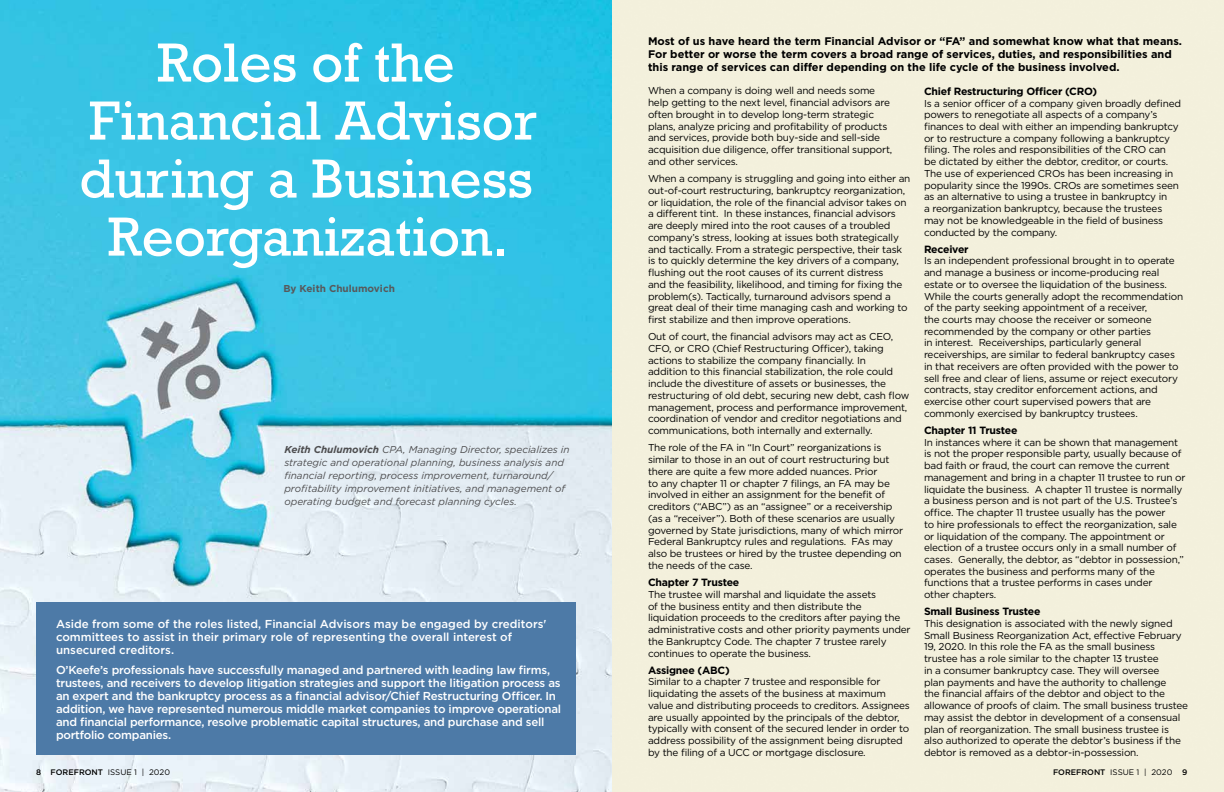
<style>
.page{position:relative;width:1224px;height:792px;background:#fff}
.page>*{position:absolute;margin:0;border:0;box-sizing:border-box;transform-origin:0 0}
.t1{font:56px/58px "Rockwell";color:#fff;text-align:center}
.t2{font:500 11.5px/13px "Gotham";letter-spacing:-.02em;color:#fff}
.t3{font:500 11.5px/13px "Gotham";color:#fff}
.t4{font:700 11px/13px "Gotham";color:#000}
.t5{font:700 10.5px "Gotham";letter-spacing:-.02em;color:#000}
.t6{font:10px/11.7px "Gotham";letter-spacing:-.02em;color:#000}
.t7{font:italic 10px/13px "Gotham";color:#4d4d4f}
.t8{font:700 10px "Gotham";color:#58595b}
.t9{font:8px "Gotham";color:#000}
.s1{font-weight:700}
.s2{font-weight:500}
</style>
<div class="page">
<img style="left:0;top:0;width:1224px;height:792px">
<div style="left:36px;top:602px;width:540px;height:153px;background:#4d7aa7"></div>
<h1 class="t1" style="left:79px;top:35px;width:459px">Roles of the<br>Financial Advisor during a Business<br>Reorganization.</h1>
<p class="t8" style="left:283px;top:282px;width:113px">By Keith Chulumovich</p>
<p class="t7" style="left:284px;top:443px;width:287px"><span class="s1">Keith Chulumovich</span> CPA, Managing Director, specializes in strategic and operational planning, business analysis and financial reporting, process improvement, turnaround/ profitability improvement initiatives, and management of operating budget and forecast planning cycles.</p>
<p class="t3" style="left:56px;top:618px;width:492px">Aside from some of the roles listed, Financial Advisors may be engaged by creditors' committees to assist in their primary role of representing the overall interest of unsecured creditors.</p>
<p class="t2" style="left:56px;top:664px;width:507px">O’Keefe’s professionals have successfully managed and partnered with leading law firms, trustees, and receivers to develop litigation strategies and support the litigation process as an expert and the bankruptcy process as a financial advisor/Chief Restructuring Officer. In addition, we have represented numerous middle market companies to improve operational and financial performance, resolve problematic capital structures, and purchase and sell portfolio companies.</p>
<p class="t4" style="left:648px;top:34px;width:536px">Most of us have heard the term Financial Advisor or “FA” and somewhat know what that means.<br>For better or worse the term covers a broad range of services, duties, and responsibilities and this range of services can differ depending on the life cycle of the business involved.</p>
<p class="t6" style="left:648px;top:85px;width:246px">When a company is doing well and needs some help getting to the next level, financial advisors are often brought in to develop long-term strategic plans, analyze pricing and profitability of products and services, provide both buy-side and sell-side acquisition due diligence, offer transitional support, and other services.</p>
<p class="t6" style="left:648px;top:172px;width:264px">When a company is struggling and going into either an out-of-court restructuring, bankruptcy reorganization, or liquidation, the role of the financial advisor takes on a different tint. In these instances, financial advisors are deeply mired into the root causes of a troubled company’s stress, looking at issues both strategically and tactically. From a strategic perspective, their task is to quickly determine the key drivers of a company, flushing out the root causes of its current distress<br>and the feasibility, likelihood, and timing for fixing the problem(s). Tactically, turnaround advisors spend a great deal of their time managing cash and working to first stabilize and then improve operations.</p>
<p class="t6" style="left:648px;top:331px;width:263px">Out of court, the financial advisors may act as CEO, CFO, or CRO (Chief Restructuring Officer), taking actions to stabilize the company financially. In<br>addition to this financial stabilization, the role could include the divestiture of assets or businesses, the restructuring of old debt, securing new debt, cash flow management, process and performance improvement, coordination of vendor and creditor negotiations and communications, both internally and externally.</p>
<p class="t6" style="left:648px;top:442px;width:257px">The role of the FA in “In Court” reorganizations is similar to those in an out of court restructuring but there are quite a few more added nuances. Prior<br>to any chapter 11 or chapter 7 filings, an FA may be involved in either an assignment for the benefit of creditors (“ABC”) as an “assignee” or a receivership (as a “receiver”). Both of these scenarios are usually governed by State jurisdictions, many of which mirror Federal Bankruptcy rules and regulations. FAs may also be trustees or hired by the trustee depending on the needs of the case.</p>
<p class="t5" style="left:648px;top:575px;width:93px">Chapter 7 Trustee</p>
<p class="t6" style="left:648px;top:588px;width:264px">The trustee will marshal and liquidate the assets<br>of the business entity and then distribute the liquidation proceeds to the creditors after paying the administrative costs and other priority payments under the Bankruptcy Code. The chapter 7 trustee rarely continues to operate the business.</p>
<p class="t5" style="left:648px;top:663px;width:83px">Assignee (ABC)</p>
<p class="t6" style="left:648px;top:676px;width:263px">Similar to a chapter 7 trustee and responsible for liquidating the assets of the business at maximum value and distributing proceeds to creditors. Assignees are usually appointed by the principals of the debtor, typically with consent of the secured lender in order to address possibility of the assignment being disrupted by the filing of a UCC or mortgage disclosure.</p>
<p class="t5" style="left:924px;top:84px;width:175px">Chief Restructuring Officer (CRO)</p>
<p class="t6" style="left:924px;top:97px;width:259px">Is a senior officer of a company given broadly defined powers to renegotiate all aspects of a company’s finances to deal with either an impending bankruptcy or to restructure a company following a bankruptcy filing. The roles and responsibilities of the CRO can<br>be dictated by either the debtor, creditor, or courts.<br>The use of experienced CROs has been increasing in popularity since the 1990s. CROs are sometimes seen as an alternative to using a trustee in bankruptcy in<br>a reorganization bankruptcy, because the trustees may not be knowledgeable in the field of business conducted by the company.</p>
<p class="t5" style="left:924px;top:242px;width:46px">Receiver</p>
<p class="t6" style="left:924px;top:255px;width:261px">Is an independent professional brought in to operate and manage a business or income-producing real estate or to oversee the liquidation of the business.<br>While the courts generally adopt the recommendation of the party seeking appointment of a receiver,<br>the courts may choose the receiver or someone recommended by the company or other parties<br>in interest. Receiverships, particularly general receiverships, are similar to federal bankruptcy cases in that receivers are often provided with the power to sell free and clear of liens, assume or reject executory contracts, stay creditor enforcement actions, and exercise other court supervised powers that are commonly exercised by bankruptcy trustees.</p>
<p class="t5" style="left:924px;top:423px;width:95px">Chapter 11 Trustee</p>
<p class="t6" style="left:924px;top:436px;width:263px">In instances where it can be shown that management is not the proper responsible party, usually because of bad faith or fraud, the court can remove the current management and bring in a chapter 11 trustee to run or liquidate the business. A chapter 11 trustee is normally a business person and is not part of the U.S. Trustee’s office. The chapter 11 trustee usually has the power<br>to hire professionals to effect the reorganization, sale or liquidation of the company. The appointment or election of a trustee occurs only in a small number of cases. Generally, the debtor, as “debtor in possession,” operates the business and performs many of the functions that a trustee performs in cases under<br>other chapters.</p>
<p class="t5" style="left:924px;top:605px;width:118px">Small Business Trustee</p>
<p class="t6" style="left:924px;top:617px;width:266px">This designation is associated with the newly signed Small Business Reorganization Act, effective February 19, 2020. In this role the FA as the small business trustee has a role similar to the chapter 13 trustee<br>in a consumer bankruptcy case. They will oversee<br>plan payments and have the authority to challenge<br>the financial affairs of the debtor and object to the allowance of proofs of claim. The small business trustee may assist the debtor in development of a consensual plan of reorganization. The small business trustee is also authorized to operate the debtor’s business if the debtor is removed as a debtor-in-possession.</p>
<p class="t9" style="left:36px;top:767px;width:136px"><span class="s2">8 FOREFRONT</span> ISSUE 1 | 2020</p>
<p class="t9" style="left:1053px;top:767px;width:136px"><span class="s2">FOREFRONT</span> ISSUE 1 | 2020 <span class="s2">9</span></p>
</div>
